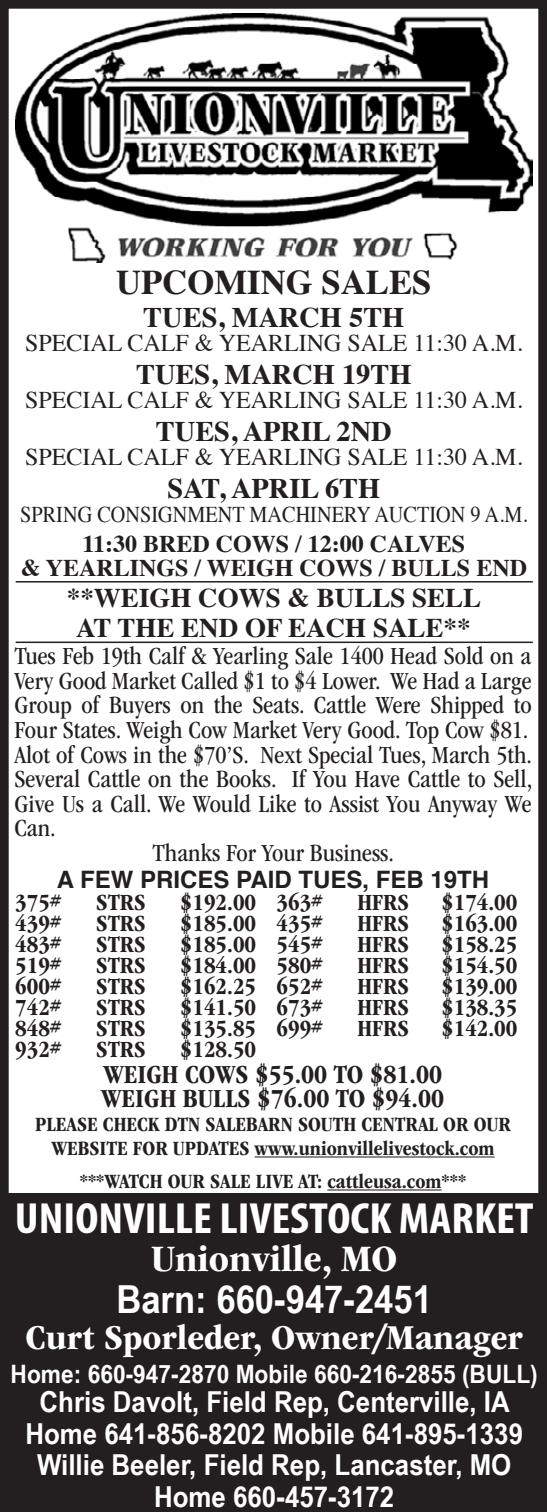
<style>
.page{position:relative;width:547px;height:1512px;background:#fff}
.page>*{position:absolute;margin:0;border:0;box-sizing:border-box;transform-origin:0 0}
.t1{font:700 condensed 43.8px "Myriad Pro";color:#fff;scale:1.09 1}
.t2{font:700 38.7px "Arial Narrow";color:#fff;scale:1.09 1}
.t3{font:700 condensed 38.7px "ITC Garamond Std";color:#fff;scale:1.09 1}
.t4{font:700 condensed 36.3px "ITC Garamond Std";color:#fff;scale:1.09 1}
.t5{font:700 34.8px "Times";color:#231f20}
.t6{font:700 28.8px/31.5px "Arial Narrow";color:#fff;text-align:center;scale:1.09 1}
.t7{font:700 28.5px "Times";color:#231f20}
.t8{font:700 condensed 27px/24px "ITC Garamond Std";color:#231f20}
.t9{font:700 27px/30px "Times";color:#231f20;text-align:center}
.t10{font:condensed 25.5px "ITC Garamond Std";color:#231f20}
.t11{font:700 25.5px "Arial Narrow";color:#fff;scale:1.09 1}
.t12{font:700 condensed 24px "ITC Garamond Std";color:#231f20}
.t13{font:24px "Times";color:#231f20}
.t14{font:700 24px/24px "Times";color:#231f20;text-align:center}
.t15{font:700 24px "Helvetica";color:#231f20}
.t16{font:22.5px "Times";color:#231f20;scale:.9 1}
.t17{font:700 condensed 21px/24px "ITC Garamond Std";color:#231f20;text-align:center}
</style>
<div class="page">
<div style="left:0;top:0;width:547px;height:1512px;border:9px solid #231f20"></div>
<img style="left:15px;top:13px;width:517px;height:249px">
<div style="left:1px;top:1193px;width:546px;height:319px;background:#231f20"></div>
<hr style="left:16px;top:581px;width:517px;height:2px;background:#231f20">
<hr style="left:16px;top:642px;width:517px;height:1px;background:#231f20">
<hr style="left:255px;top:1156px;width:239px;height:2px;background:#231f20">
<hr style="left:327px;top:1189px;width:114px;height:2px;background:#231f20">
<h3 class="t5" style="left:116px;top:249px;width:317px">UPCOMING SALES</h3>
<p class="t7" style="left:143px;top:290px;width:262px">TUES, MARCH 5TH</p>
<p class="t13" style="left:25px;top:320px;width:499px">SPECIAL CALF &amp; YEARLING SALE 11:30 A.M.</p>
<p class="t7" style="left:136px;top:347px;width:277px">TUES, MARCH 19TH</p>
<p class="t13" style="left:25px;top:377px;width:499px">SPECIAL CALF &amp; YEARLING SALE 11:30 A.M.</p>
<p class="t7" style="left:156px;top:404px;width:237px">TUES, APRIL 2ND</p>
<p class="t13" style="left:25px;top:434px;width:499px">SPECIAL CALF &amp; YEARLING SALE 11:30 A.M.</p>
<p class="t7" style="left:167px;top:461px;width:214px">SAT, APRIL 6TH</p>
<p class="t16" style="left:20px;top:493px;width:565px">SPRING CONSIGNMENT MACHINERY AUCTION 9 A.M.</p>
<p class="t14" style="left:21px;top:529px;width:508px">11:30 BRED COWS / 12:00 CALVES<br>&amp; YEARLINGS / WEIGH COWS / BULLS END</p>
<p class="t9" style="left:67px;top:580px;width:416px">**WEIGH COWS &amp; BULLS SELL<br>AT THE END OF EACH SALE**</p>
<p class="t10" style="left:14px;top:642px;width:518px">Tues Feb 19th Calf &amp; Yearling Sale 1400 Head Sold on a</p>
<p class="t10" style="left:14px;top:667px;width:518px">Very Good Market Called $1 to $4 Lower. We Had a Large</p>
<p class="t10" style="left:14px;top:691px;width:518px">Group of Buyers on the Seats. Cattle Were Shipped to</p>
<p class="t10" style="left:14px;top:716px;width:515px">Four States. Weigh Cow Market Very Good. Top Cow $81.</p>
<p class="t10" style="left:14px;top:740px;width:519px">Alot of Cows in the $70’S. Next Special Tues, March 5th.</p>
<p class="t10" style="left:14px;top:765px;width:519px">Several Cattle on the Books. If You Have Cattle to Sell,</p>
<p class="t10" style="left:14px;top:790px;width:518px">Give Us a Call. We Would Like to Assist You Anyway We</p>
<p class="t10" style="left:14px;top:814px;width:43px">Can.</p>
<p class="t10" style="left:152px;top:839px;width:243px">Thanks For Your Business.</p>
<p class="t15" style="left:57px;top:860px;width:434px">A FEW PRICES PAID TUES, FEB 19TH</p>
<p class="t12" style="left:276px;top:889px;width:48px">363#</p>
<p class="t12" style="left:357px;top:889px;width:53px">HFRS</p>
<p class="t12" style="left:441px;top:889px;width:77px">$174.00</p>
<p class="t12" style="left:276px;top:910px;width:48px">435#</p>
<p class="t12" style="left:357px;top:910px;width:53px">HFRS</p>
<p class="t12" style="left:441px;top:910px;width:77px">$163.00</p>
<p class="t12" style="left:276px;top:931px;width:48px">545#</p>
<p class="t12" style="left:357px;top:931px;width:53px">HFRS</p>
<p class="t12" style="left:441px;top:931px;width:77px">$158.25</p>
<p class="t12" style="left:276px;top:952px;width:48px">580#</p>
<p class="t12" style="left:357px;top:952px;width:53px">HFRS</p>
<p class="t12" style="left:441px;top:952px;width:77px">$154.50</p>
<p class="t12" style="left:276px;top:973px;width:48px">652#</p>
<p class="t12" style="left:357px;top:973px;width:53px">HFRS</p>
<p class="t12" style="left:441px;top:973px;width:77px">$139.00</p>
<p class="t12" style="left:276px;top:994px;width:48px">673#</p>
<p class="t12" style="left:357px;top:994px;width:53px">HFRS</p>
<p class="t12" style="left:441px;top:994px;width:77px">$138.35</p>
<p class="t12" style="left:276px;top:1015px;width:48px">699#</p>
<p class="t12" style="left:357px;top:1015px;width:53px">HFRS</p>
<p class="t12" style="left:441px;top:1015px;width:77px">$142.00</p>
<p class="t12" style="left:15px;top:889px;width:48px">375#</p>
<p class="t12" style="left:96px;top:889px;width:51px">STRS</p>
<p class="t12" style="left:180px;top:889px;width:77px">$192.00</p>
<p class="t12" style="left:15px;top:910px;width:48px">439#</p>
<p class="t12" style="left:96px;top:910px;width:51px">STRS</p>
<p class="t12" style="left:180px;top:910px;width:77px">$185.00</p>
<p class="t12" style="left:15px;top:931px;width:48px">483#</p>
<p class="t12" style="left:96px;top:931px;width:51px">STRS</p>
<p class="t12" style="left:180px;top:931px;width:77px">$185.00</p>
<p class="t12" style="left:15px;top:952px;width:48px">519#</p>
<p class="t12" style="left:96px;top:952px;width:51px">STRS</p>
<p class="t12" style="left:180px;top:952px;width:77px">$184.00</p>
<p class="t12" style="left:15px;top:973px;width:48px">600#</p>
<p class="t12" style="left:96px;top:973px;width:51px">STRS</p>
<p class="t12" style="left:180px;top:973px;width:77px">$162.25</p>
<p class="t12" style="left:15px;top:994px;width:48px">742#</p>
<p class="t12" style="left:96px;top:994px;width:51px">STRS</p>
<p class="t12" style="left:180px;top:994px;width:77px">$141.50</p>
<p class="t12" style="left:15px;top:1015px;width:48px">848#</p>
<p class="t12" style="left:96px;top:1015px;width:51px">STRS</p>
<p class="t12" style="left:180px;top:1015px;width:77px">$135.85</p>
<p class="t12" style="left:15px;top:1036px;width:48px">932#</p>
<p class="t12" style="left:96px;top:1036px;width:51px">STRS</p>
<p class="t12" style="left:180px;top:1036px;width:77px">$128.50</p>
<p class="t8" style="left:101px;top:1063px;width:344px">WEIGH COWS $55.00 TO $81.00<br>WEIGH BULLS $76.00 TO $94.00</p>
<p class="t17" style="left:35px;top:1112px;width:477px">PLEASE CHECK DTN SALEBARN SOUTH CENTRAL OR OUR<br>WEBSITE FOR UPDATES www.unionvillelivestock.com</p>
<p class="t17" style="left:80px;top:1169px;width:52px">***Watch</p>
<p class="t17" style="left:168px;top:1169px;width:14px">our</p>
<p class="t17" style="left:210px;top:1169px;width:258px">sale live at: cattleusa.com***</p>
<h1 class="t1" style="left:15px;top:1191px;width:477px">UNIONVILLE LIVESTOCK MARKET</h1>
<h2 class="t3" style="left:151px;top:1237px;width:227px">Unionville, MO</h2>
<h2 class="t2" style="left:116px;top:1270px;width:291px">Barn: 660-947-2451</h2>
<h3 class="t4" style="left:25px;top:1317px;width:458px">Curt Sporleder, Owner/Manager</h3>
<p class="t11" style="left:11px;top:1355px;width:485px">Home: 660-947-2870 Mobile 660-216-2855 (BULL)</p>
<p class="t6" style="left:25px;top:1385px;width:458px">Chris Davolt, Field Rep, Centerville, IA Home 641-856-8202 Mobile 641-895-1339<br>Willie Beeler, Field Rep, Lancaster, MO Home 660-457-3172</p>
</div>
